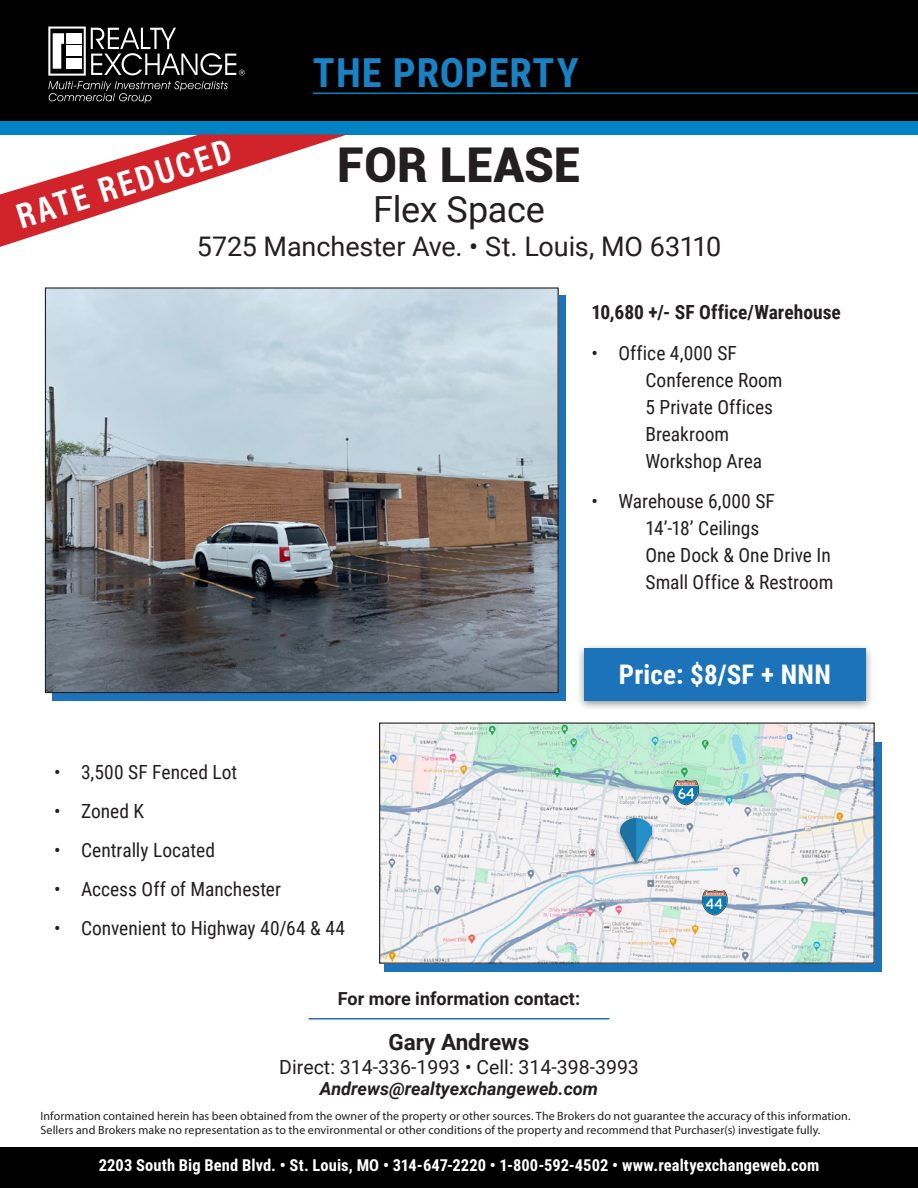
<style>
.page{position:relative;width:918px;height:1188px;background:#fff}
.page>*{position:absolute;margin:0;border:0;box-sizing:border-box;transform-origin:0 0}
.t1{font:900 48px "Roboto";color:#231f20}
.t2{font:700 40.5px "Roboto Condensed";letter-spacing:.02em;color:#1982c5}
.t3{font:700 36px "Acumin Pro Cond";color:#fff}
.t4{font:36px "Roboto";letter-spacing:-.005em;color:#231f20}
.t5{font:27px "Roboto";letter-spacing:-.005em;color:#231f20}
.t6{font:700 27px "Roboto Condensed";letter-spacing:.01em;color:#fff}
.t7{font:700 22.5px "Roboto";color:#231f20}
.t8{font:19.5px "Roboto Condensed";color:#231f20}
.t9{font:19.5px "Roboto";color:#231f20}
.t10{font:700 19.5px "Roboto Condensed";color:#231f20}
.t11{font:italic 700 18px "Roboto";color:#231f20}
.t12{font:700 18px "Roboto";color:#231f20}
.t13{font:700 16.5px "Roboto Condensed";letter-spacing:.005em;color:#fff}
.t14{font:12px "Myriad Pro";letter-spacing:.01em;color:#231f20}
</style>
<div class="page">
<div style="left:0;top:0;width:918px;height:122px;background:#000"></div>
<div style="left:0;top:1147px;width:918px;height:41px;background:#000"></div>
<hr style="left:313px;top:93px;width:605px;height:1px;background:#0082c3">
<div style="left:0;top:122px;width:918px;height:13px;background:#0082c3"></div>
<svg style="left:48px;top:27px;width:197px;height:76px"></svg>
<svg style="left:52px;top:295px;width:514px;height:406px;fill:#1c73ba"></svg>
<img style="left:47px;top:289px;width:510px;height:402px">
<div style="left:384px;top:742px;width:497px;height:230px;background:#1c73ba"></div>
<img style="left:381px;top:725px;width:492px;height:237px">
<div style="left:379px;top:723px;width:496px;height:241px;border:1px solid #231f20"></div>
<div style="left:576px;top:643px;width:298px;height:68px;background:#231f20;opacity:.5"></div>
<div style="left:584px;top:648px;width:282px;height:52px;background:#1c73ba"></div>
<div style="left:616px;top:816px;width:39px;height:51px;background:#231f20;opacity:.5"></div>
<img style="left:620px;top:818px;width:31px;height:45px">
<svg style="left:702px;top:891px;width:25px;height:24px"></svg>
<svg style="left:673px;top:780px;width:26px;height:25px"></svg>
<hr style="left:309px;top:1018px;width:300px;height:2px;background:#1c73ba">
<svg style="left:0;top:134px;width:347px;height:113px"></svg>
<h2 class="t2" style="left:313px;top:45px;width:267px">THE PROPERTY</h2>
<p class="t3" style="left:10px;top:193px;width:225px;rotate:-17deg">RATE REDUCED</p>
<p class="t1" style="left:337px;top:131px;width:245px">FOR LEASE</p>
<p class="t4" style="left:373px;top:184px;width:173px">Flex Space</p>
<p class="t5" style="left:197px;top:228px;width:526px">5725 Manchester Ave. • St. Louis, MO 63110</p>
<p class="t10" style="left:591px;top:299px;width:251px">10,680 +/- SF Office/Warehouse</p>
<p class="t8" style="left:591px;top:339px;width:147px">• Office 4,000 SF</p>
<p class="t8" style="left:645px;top:366px;width:139px">Conference Room</p>
<p class="t8" style="left:645px;top:393px;width:129px">5 Private Offices</p>
<p class="t8" style="left:645px;top:420px;width:85px">Breakroom</p>
<p class="t8" style="left:645px;top:447px;width:118px">Workshop Area</p>
<p class="t8" style="left:591px;top:488px;width:185px">• Warehouse 6,000 SF</p>
<p class="t8" style="left:645px;top:515px;width:115px">14’-18’ Ceilings</p>
<p class="t8" style="left:645px;top:542px;width:187px">One Dock &amp; One Drive In</p>
<p class="t8" style="left:645px;top:569px;width:189px">Small Office &amp; Restroom</p>
<p class="t8" style="left:54px;top:758px;width:185px">• 3,500 SF Fenced Lot</p>
<p class="t8" style="left:54px;top:797px;width:92px">• Zoned K</p>
<p class="t8" style="left:54px;top:836px;width:163px">• Centrally Located</p>
<p class="t8" style="left:54px;top:875px;width:229px">• Access Off of Manchester</p>
<p class="t8" style="left:54px;top:914px;width:293px">• Convenient to Highway 40/64 &amp; 44</p>
<p class="t6" style="left:619px;top:656px;width:214px">Price: $8/SF + NNN</p>
<p class="t12" style="left:338px;top:986px;width:244px">For more information contact:</p>
<p class="t7" style="left:389px;top:1027px;width:142px">Gary Andrews</p>
<p class="t9" style="left:279px;top:1053px;width:361px">Direct: 314-336-1993 • Cell: 314-398-3993</p>
<p class="t11" style="left:320px;top:1076px;width:280px">Andrews@realtyexchangeweb.com</p>
<p class="t14" style="left:40px;top:1108px;width:812px">Information contained herein has been obtained from the owner of the property or other sources. The Brokers do not guarantee the accuracy of this information.</p>
<p class="t14" style="left:40px;top:1123px;width:781px">Sellers and Brokers make no representation as to the environmental or other conditions of the property and recommend that Purchaser(s) investigate fully.</p>
<h3 class="t13" style="left:99px;top:1154px;width:722px">2203 South Big Bend Blvd. • St. Louis, MO • 314-647-2220 • 1-800-592-4502 • www.realtyexchangeweb.com</h3>
</div>
